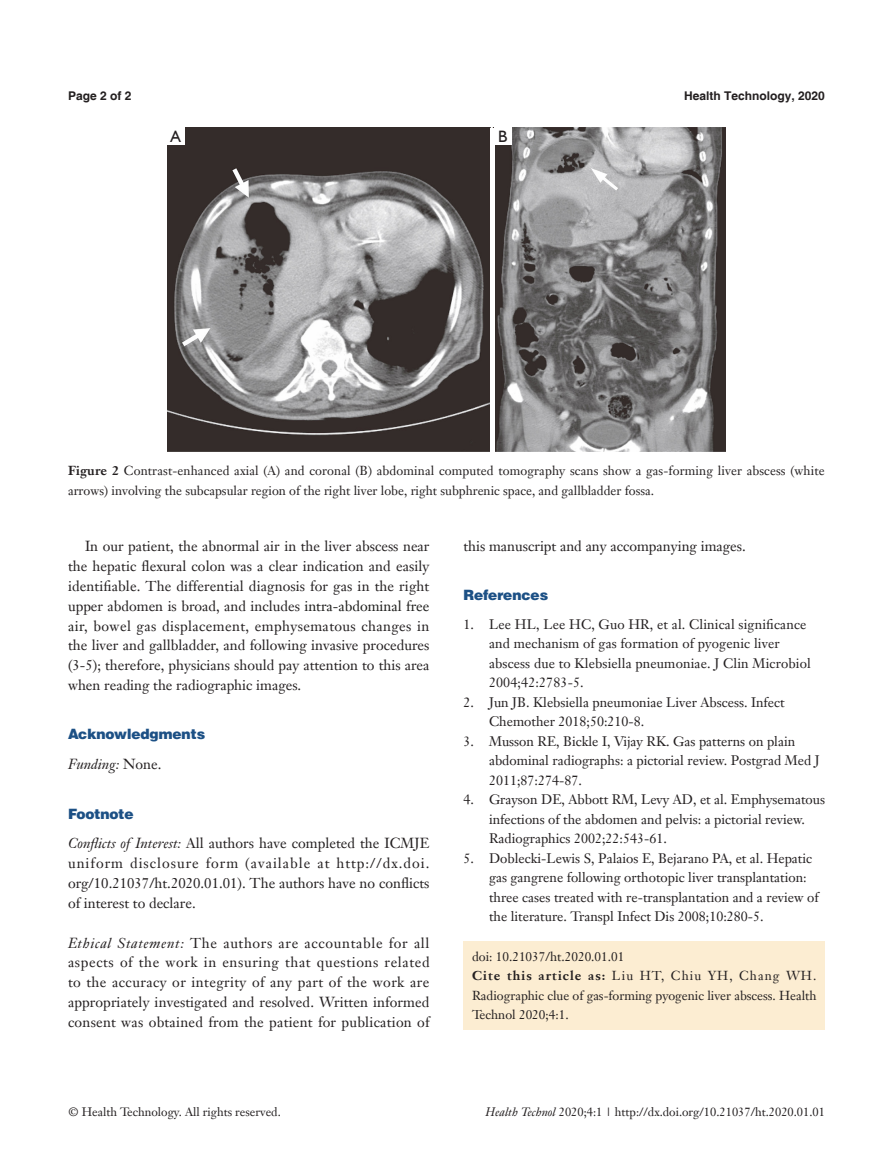
<style>
.page{position:relative;width:893px;height:1170px;background:#fff}
.page>*{position:absolute;margin:0;border:0;box-sizing:border-box;transform-origin:0 0}
.t1{font:16.5px "Humanist 521 BT";color:#231f20}
.t2{font:14.25px/19.8px "Janson Text LT";color:#231f20;text-align:justify}
.一级标题-6_5{font:900 14.25px "Helvetica";color:#1c5085}
.t3{font:italic 14.25px "Janson Text LT";color:#231f20}
.t4{font:13.5px/19.5px "Janson Text LT";color:#231f20}
.Cite{font:12.75px/19.5px "Janson Text LT";color:#231f20}
.t5{font:12px "Janson Text LT";color:#231f20}
.t6{font:700 12px "Helvetica";color:#231f20}
.s1{font-weight:700}
.s2{color:#1d1d1b}
.s3{font-style:normal}
.s4{font-style:italic}
</style>
<div class="page">
<img style="left:167px;top:128px;width:559px;height:323px">
<hr style="left:490px;top:128px;width:4px;height:323px;background:#fff">
<div style="left:494px;top:128px;width:18px;height:17px;background:#fff"></div>
<div style="left:167px;top:128px;width:17px;height:17px;background:#fff"></div>
<div style="left:463px;top:941px;width:362px;height:88px;background:#fcedd2"></div>
<p class="t6" style="left:68px;top:88px;width:65px">Page 2 of 2</p>
<p class="t6" style="left:684px;top:88px;width:142px">Health Technology, 2020</p>
<p class="t1" style="left:170px;top:126px;width:12px">A</p>
<p class="t1" style="left:498px;top:126px;width:11px">B</p>
<p class="Cite" style="left:68px;top:461px;width:758px"><span class="s1">Figure 2</span> Contrast-enhanced axial (A) and coronal (B) abdominal computed tomography scans show a gas-forming liver abscess (white arrows) involving the subcapsular region of the right liver lobe, right subphrenic space, and gallbladder fossa.</p>
<p class="t2" style="left:68px;top:536px;width:363px;text-indent:17px">In our patient, the abnormal air in the liver abscess near the hepatic flexural colon was a clear indication and easily identifiable. The differential diagnosis for gas in the right upper abdomen is broad, and includes <span class="s2">intra-abdominal free air</span>, bowel gas displacement, emphysematous changes in the liver and gallbladder, and following invasive procedures (3-5); therefore, physicians should pay attention to this area when reading the radiographic images.</p>
<p class="一级标题-6_5" style="left:68px;top:725px;width:139px">Acknowledgments</p>
<p class="t3" style="left:68px;top:755px;width:95px">Funding: <span class="s3">None.</span></p>
<p class="一级标题-6_5" style="left:68px;top:804px;width:67px">Footnote</p>
<p class="t2" style="left:68px;top:833px;width:363px"><span class="s4">Conflicts of Interest:</span> All authors have completed the ICMJE uniform disclosure form (available at http://dx.doi. org/10.21037/ht.2020.01.01). The authors have no conflicts of interest to declare.</p>
<p class="t2" style="left:68px;top:932px;width:363px"><span class="s4">Ethical Statement:</span> The authors are accountable for all aspects of the work in ensuring that questions related to the accuracy or integrity of any part of the work are appropriately investigated and resolved. Written informed consent was obtained from the patient for publication of</p>
<p class="t2" style="left:463px;top:536px;width:284px">this manuscript and any accompanying images.</p>
<p class="一级标题-6_5" style="left:463px;top:585px;width:86px">References</p>
<p class="t4" style="left:489px;top:614px;width:323px;text-indent:-26px">1. Lee HL, Lee HC, Guo HR, et al. Clinical significance and mechanism of gas formation of pyogenic liver abscess due to Klebsiella pneumoniae. J Clin Microbiol 2004;42:2783-5.</p>
<p class="t4" style="left:489px;top:692px;width:297px;text-indent:-26px">2. Jun JB. Klebsiella pneumoniae Liver Abscess. Infect<br>Chemother 2018;50:210-8.</p>
<p class="t4" style="left:489px;top:731px;width:332px;text-indent:-26px">3. Musson RE, Bickle I, Vijay RK. Gas patterns on plain abdominal radiographs: a pictorial review. Postgrad Med J<br>2011;87:274-87.</p>
<p class="t4" style="left:489px;top:789px;width:337px;text-indent:-26px">4. Grayson DE, Abbott RM, Levy AD, et al. Emphysematous infections of the abdomen and pelvis: a pictorial review.<br>Radiographics 2002;22:543-61.</p>
<p class="t4" style="left:489px;top:848px;width:331px;text-indent:-26px">5. Doblecki-Lewis S, Palaios E, Bejarano PA, et al. Hepatic gas gangrene following orthotopic liver transplantation: three cases treated with re-transplantation and a review of the literature. Transpl Infect Dis 2008;10:280-5.</p>
<p class="Cite" style="left:472px;top:946px;width:154px">doi: 10.21037/ht.2020.01.01</p>
<p class="Cite" style="left:472px;top:965px;width:346px;text-align:justify"><span class="s1">Cite this article as:</span> Liu HT, Chiu YH, Chang WH.<br>Radiographic clue of gas-forming pyogenic liver abscess. Health Technol 2020;4:1.</p>
<p class="t5" style="left:69px;top:1104px;width:214px">© Health Technology. All rights reserved.</p>
<p class="t5" style="left:486px;top:1104px;width:341px"><span class="s4">Health Technol</span> 2020;4:1 | http://dx.doi.org/10.21037/ht.2020.01.01</p>
</div>
